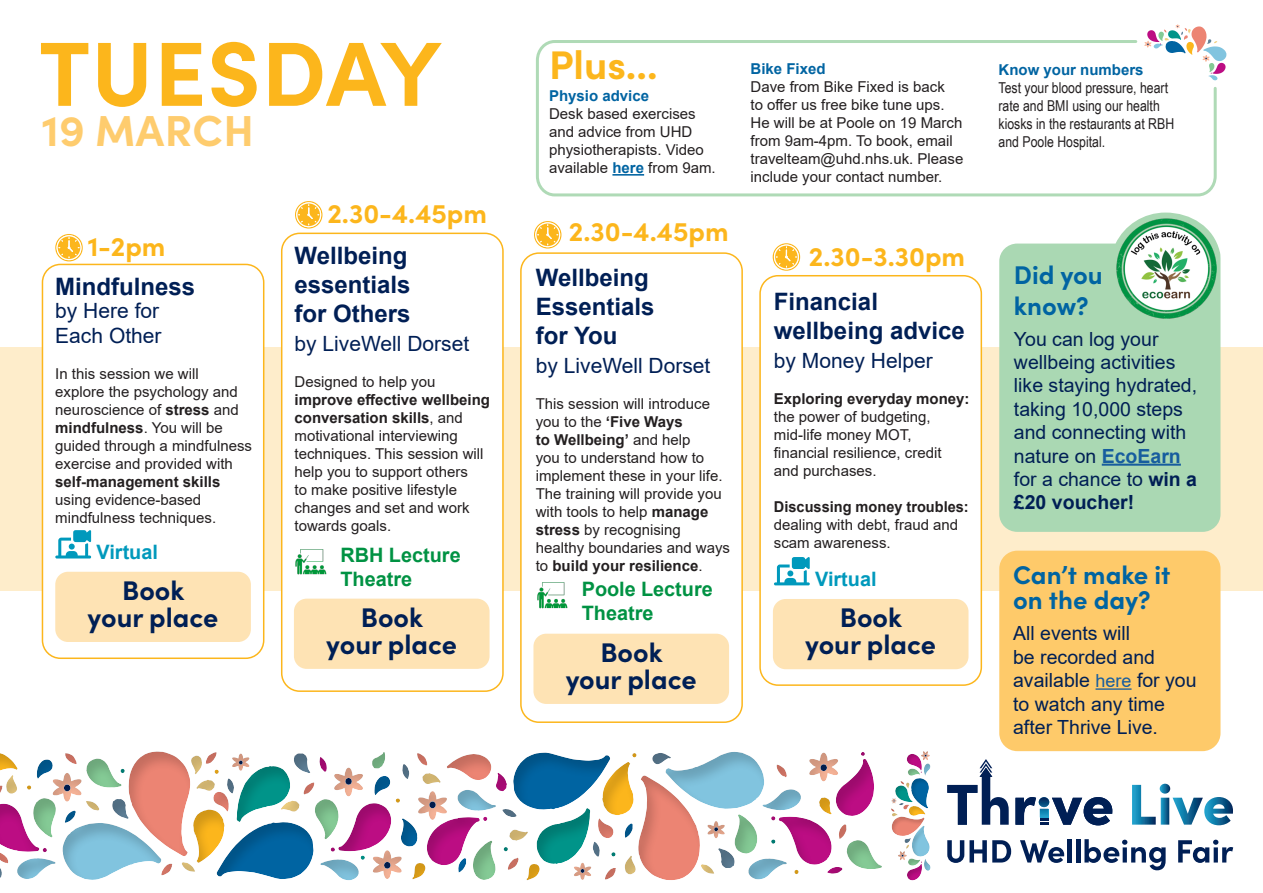
<style>
.page{position:relative;width:1263px;height:893px;background:#fff}
.page>*{position:absolute;margin:0;border:0;box-sizing:border-box;transform-origin:0 0}
.t1{font:700 91.2px "Sofia Pro";letter-spacing:.01em;color:#fcb61c}
.t2{font:700 43.5px "Sofia Pro";letter-spacing:.01em;color:#fecc6e}
.t3{font:700 40.05px "Sofia Pro";color:#fcb61c}
.t4{font:700 27px "Sofia Pro";color:#001f55}
.t5{font:700 27px "Sofia Pro";color:#fcb61c}
.t6{font:700 25.65px/25.5px "Sofia Pro";color:#0064a2}
.t7{font:700 24px/28.8px "Arial";color:#001f55}
.t8{font:21px "Arial";color:#001f55}
.t9{font:700 19.8px/23.9px "Arial";color:#009243}
.t10{font:700 19.8px "Arial";color:#0099bc}
.t11{font:19.5px/23.4px "Arial";color:#001f55}
.t12{font:700 19.5px/23.4px "Arial";color:#001f55}
.t13{font:15px/18px "Arial";color:#231f20}
.t14{font:15px/18px "Arial Narrow";color:#231f20}
.t15{font:700 15px/18px "Arial";color:#231f20}
.t16{font:700 15px "Arial";color:#0064a2}
.s1{font-weight:700}
.s2{font-weight:700;color:#0064a2}
.s3{font-weight:400}
.s4{font-weight:700;color:#175d9e}
.s5{font-size:18px;color:#175d9e}
</style>
<div class="page">
<svg style="left:947px;top:840px;width:64px;height:23px"></svg>
<svg style="left:1020px;top:840px;width:44px;height:23px"></svg>
<div style="left:1067px;top:839px;width:5px;height:23px;background:#001f55"></div>
<hr style="left:1076px;top:839px;width:4px;height:23px;background:#001f55">
<svg style="left:1084px;top:839px;width:81px;height:31px"></svg>
<svg style="left:1178px;top:840px;width:55px;height:23px"></svg>
<svg style="left:1015px;top:797px;width:97px;height:28px"></svg>
<svg style="left:947px;top:759px;width:62px;height:66px"></svg>
<svg style="left:1132px;top:784px;width:101px;height:41px"></svg>
<div style="left:889px;top:750px;width:44px;height:132px;background:#231f20;opacity:.2"></div>
<div style="left:0;top:751px;width:882px;height:131px;background:#231f20;opacity:.2"></div>
<div style="left:0;top:347px;width:1263px;height:243px;background:#feedcb"></div>
<svg style="left:295px;top:201px;width:27px;height:28px"></svg>
<div style="left:282px;top:233px;width:221px;height:458px;background:#fff;border-radius:18px"></div>
<div style="left:281px;top:233px;width:223px;height:459px;border:2px solid #fcb61c;border-radius:18px"></div>
<div style="left:294px;top:599px;width:195px;height:70px;background:#fee3b4;border-radius:13px"></div>
<img style="left:295px;top:549px;width:32px;height:26px">
<svg style="left:772px;top:243px;width:28px;height:28px"></svg>
<div style="left:760px;top:276px;width:221px;height:409px;background:#fff;border-radius:18px"></div>
<div style="left:759px;top:275px;width:223px;height:411px;border:2px solid #fcb61c;border-radius:18px"></div>
<div style="left:773px;top:599px;width:195px;height:70px;background:#fee3b4;border-radius:13px"></div>
<svg style="left:774px;top:557px;width:36px;height:28px"></svg>
<svg style="left:55px;top:234px;width:28px;height:27px"></svg>
<div style="left:42px;top:264px;width:222px;height:394px;background:#fff;border-radius:18px"></div>
<div style="left:42px;top:264px;width:222px;height:395px;border:2px solid #fcb61c;border-radius:18px"></div>
<div style="left:55px;top:572px;width:196px;height:70px;background:#fee3b4;border-radius:13px"></div>
<svg style="left:55px;top:530px;width:36px;height:28px"></svg>
<svg style="left:534px;top:221px;width:27px;height:28px"></svg>
<div style="left:521px;top:253px;width:221px;height:469px;background:#fff;border-radius:18px"></div>
<div style="left:520px;top:252px;width:223px;height:471px;border:2px solid #fcb61c;border-radius:18px"></div>
<div style="left:533px;top:634px;width:196px;height:70px;background:#fee3b4;border-radius:13px"></div>
<img style="left:537px;top:582px;width:31px;height:27px">
<div style="left:999px;top:551px;width:221px;height:200px;background:#feca6a;border-radius:18px"></div>
<hr style="left:1095px;top:688px;width:36px;height:2px;background:#175d9e">
<svg style="left:999px;top:213px;width:221px;height:319px;background:#b0dab8"></svg>
<img style="left:1116px;top:218px;width:100px;height:100px">
<hr style="left:1102px;top:464px;width:79px;height:2px;background:#175d9e">
<svg style="left:536px;top:40px;width:681px;height:157px"></svg>
<svg style="left:1144px;top:24px;width:82px;height:56px"></svg>
<hr style="left:612px;top:174px;width:32px;height:2px;background:#0064a2">
<p class="t1" style="left:39px;top:4px;width:404px">TUESDAY</p>
<p class="t2" style="left:42px;top:97px;width:214px">19 MARCH</p>
<p class="t5" style="left:88px;top:226px;width:79px">1-2pm</p>
<p class="t7" style="left:55px;top:272px;width:142px">Mindfulness</p>
<p class="t8" style="left:55px;top:296px;width:105px">by Here for</p>
<p class="t8" style="left:55px;top:321px;width:108px">Each Other</p>
<p class="t13" style="left:55px;top:365px;width:198px">In this session we will<br>explore the psychology and neuroscience of <span class="s1">stress</span> and <span class="s1">mindfulness</span>. You will be guided through a mindfulness exercise and provided with <span class="s1">self-management skills </span>using evidence-based mindfulness techniques.</p>
<p class="t10" style="left:97px;top:538px;width:63px">Virtual</p>
<p class="t4" style="left:122px;top:570px;width:64px">Book</p>
<p class="t4" style="left:88px;top:597px;width:132px">your place</p>
<p class="t5" style="left:327px;top:193px;width:161px">2.30-4.45pm</p>
<p class="t7" style="left:294px;top:242px;width:118px">Wellbeing essentials</p>
<p class="t7" style="left:294px;top:299px;width:118px">for Others</p>
<p class="t8" style="left:294px;top:329px;width:176px">by LiveWell Dorset</p>
<p class="t13" style="left:294px;top:372px;width:197px">Designed to help you <span class="s1">improve effective wellbeing conversation skills</span>, and motivational interviewing techniques. This session will help you to support others<br>to make positive lifestyle changes and set and work towards goals.</p>
<p class="t9" style="left:340px;top:544px;width:122px">RBH Lecture<br>Theatre</p>
<p class="t4" style="left:361px;top:597px;width:64px">Book</p>
<p class="t4" style="left:326px;top:624px;width:132px">your place</p>
<p class="t3" style="left:549px;top:34px;width:110px">Plus...</p>
<p class="t16" style="left:549px;top:85px;width:102px">Physio advice</p>
<p class="t13" style="left:549px;top:105px;width:168px">Desk based exercises and advice from UHD physiotherapists. Video available <span class="s2">here</span> from 9am.</p>
<p class="t5" style="left:569px;top:211px;width:161px">2.30-4.45pm</p>
<p class="t7" style="left:536px;top:264px;width:120px">Wellbeing<br>Essentials</p>
<p class="t7" style="left:536px;top:321px;width:83px">for You</p>
<p class="t8" style="left:536px;top:351px;width:176px">by LiveWell Dorset</p>
<p class="t13" style="left:536px;top:394px;width:196px">This session will introduce you to the <span class="s1">‘Five Ways<br>to Wellbeing’</span> and help<br>you to understand how to implement these in your life.<br>The training will provide you with tools to help <span class="s1">manage stress</span> by recognising healthy boundaries and ways to <span class="s1">build your resilience</span>.</p>
<p class="t9" style="left:582px;top:577px;width:133px">Poole Lecture<br>Theatre</p>
<p class="t4" style="left:600px;top:632px;width:64px">Book</p>
<p class="t4" style="left:566px;top:659px;width:132px">your place</p>
<p class="t16" style="left:751px;top:58px;width:77px">Bike Fixed</p>
<p class="t13" style="left:751px;top:78px;width:214px">Dave from Bike Fixed is back<br>to offer us free bike tune ups.<br>He will be at Poole on 19 March from 9am-4pm. To book, email travelteam@uhd.nhs.uk. Please include your contact number.</p>
<p class="t5" style="left:809px;top:236px;width:158px">2.30-3.30pm</p>
<p class="t7" style="left:774px;top:287px;width:192px">Financial wellbeing advice</p>
<p class="t8" style="left:774px;top:346px;width:160px">by Money Helper</p>
<p class="t15" style="left:774px;top:389px;width:197px">Exploring everyday money: <span class="s3">the power of budgeting,</span></p>
<p class="t13" style="left:774px;top:425px;width:169px">mid-life money MOT, financial resilience, credit and purchases.</p>
<p class="t15" style="left:774px;top:497px;width:196px">Discussing money troubles:</p>
<p class="t13" style="left:774px;top:515px;width:186px">dealing with debt, fraud and scam awareness.</p>
<p class="t10" style="left:815px;top:565px;width:63px">Virtual</p>
<p class="t4" style="left:840px;top:597px;width:64px">Book</p>
<p class="t4" style="left:805px;top:624px;width:132px">your place</p>
<p class="t16" style="left:998px;top:59px;width:147px">Know your numbers</p>
<p class="t14" style="left:998px;top:78px;width:177px">Test your blood pressure, heart rate and BMI using our health kiosks in the restaurants at RBH and Poole Hospital.</p>
<p class="t6" style="left:1014px;top:260px;width:90px">Did you</p>
<p class="t6" style="left:1014px;top:291px;width:76px">know?</p>
<p class="t11" style="left:1014px;top:327px;width:146px">You can log your</p>
<p class="t11" style="left:1014px;top:350px;width:185px">wellbeing activities like staying hydrated, taking 10,000 steps and connecting with nature on <span class="s4">EcoEarn</span></p>
<p class="t12" style="left:1014px;top:468px;width:185px"><span class="s3">for a chance to</span> win a £20 voucher!</p>
<p class="t6" style="left:1013px;top:560px;width:159px">Can’t make it on the day?</p>
<p class="t11" style="left:1013px;top:622px;width:185px">All events will<br>be recorded and available <span class="s5">here</span> for you to watch any time after Thrive Live.</p>
</div>
